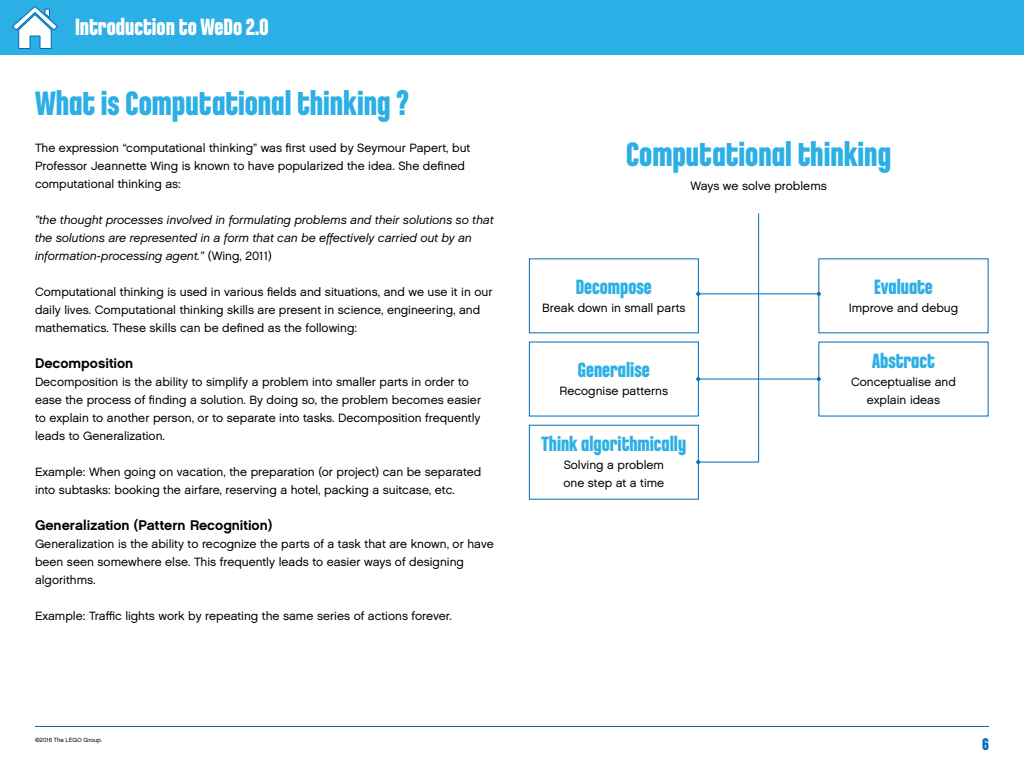
<style>
.page{position:relative;width:1024px;height:768px;background:#fff}
.page>*{position:absolute;margin:0;border:0;box-sizing:border-box;transform-origin:0 0}
.t1{font:700 36px "LEGO Chalet Comprime 80";color:#2cafe5}
.t2{font:700 25px "LEGO Chalet Comprime 80";color:#fff}
.t3{font:700 22px "LEGO Chalet Comprime 80";color:#2cafe5}
.t4{font:700 18px "LEGO Chalet Comprime 80";color:#006cb7}
.t5{font:700 14px "LEGO Chalet 60";color:#000}
.t6{font:12px/18px "LEGO Chalet 60";color:#000}
.t7{font:italic 12px/18px "LEGO Chalet 60";color:#000}
.t8{font:6px "LEGO Chalet 60";color:#000}
.s1{font-style:normal}
</style>
<div class="page">
<div style="left:0;top:0;width:1024px;height:55px;background:#2cafe5"></div>
<hr style="left:35px;top:726px;width:954px;height:2px;background:#006cb7">
<svg style="left:12px;top:6px;width:46px;height:43px"></svg>
<div style="left:529px;top:258px;width:170px;height:75px;border:1px solid #006cb7"></div>
<div style="left:529px;top:342px;width:170px;height:75px;border:1px solid #006cb7"></div>
<div style="left:529px;top:425px;width:170px;height:75px;border:1px solid #006cb7"></div>
<hr style="left:758px;top:213px;width:1px;height:249px;background:#006cb7">
<hr style="left:698px;top:462px;width:61px;height:1px;background:#006cb7">
<svg style="left:696px;top:460px;width:4px;height:4px"></svg>
<hr style="left:698px;top:379px;width:61px;height:1px;background:#006cb7">
<svg style="left:696px;top:377px;width:4px;height:4px"></svg>
<hr style="left:698px;top:293px;width:61px;height:1px;background:#006cb7">
<svg style="left:696px;top:292px;width:4px;height:4px"></svg>
<hr style="left:759px;top:293px;width:60px;height:1px;background:#006cb7">
<svg style="left:817px;top:292px;width:4px;height:4px"></svg>
<hr style="left:759px;top:379px;width:60px;height:1px;background:#006cb7">
<svg style="left:817px;top:377px;width:4px;height:4px"></svg>
<h2 class="t2" style="left:75px;top:12px;width:195px">Introduction to WeDo 2.0</h2>
<h1 class="t1" style="left:35px;top:82px;width:376px">What is Computational thinking ?</h1>
<p class="t6" style="left:35px;top:138px;width:437px">The expression “computational thinking” was first used by Seymour Papert, but<br>Professor Jeannette Wing is known to have popularized the idea. She defined computational thinking as:</p>
<p class="t7" style="left:35px;top:210px;width:460px">”the thought processes involved in formulating problems and their solutions so that the solutions are represented in a form that can be effectively carried out by an information-processing agent.” <span class="s1">(Wing, 2011)</span></p>
<p class="t6" style="left:35px;top:282px;width:459px">Computational thinking is used in various fields and situations, and we use it in our daily lives. Computational thinking skills are present in science, engineering, and mathematics. These skills can be defined as the following:</p>
<p class="t5" style="left:35px;top:354px;width:100px">Decomposition</p>
<p class="t6" style="left:35px;top:372px;width:448px">Decomposition is the ability to simplify a problem into smaller parts in order to ease the process of finding a solution. By doing so, the problem becomes easier to explain to another person, or to separate into tasks. Decomposition frequently leads to Generalization.</p>
<p class="t6" style="left:35px;top:462px;width:448px">Example: When going on vacation, the preparation (or project) can be separated into subtasks: booking the airfare, reserving a hotel, packing a suitcase, etc.</p>
<p class="t5" style="left:35px;top:516px;width:239px">Generalization (Pattern Recognition)</p>
<p class="t6" style="left:35px;top:534px;width:460px">Generalization is the ability to recognize the parts of a task that are known, or have been seen somewhere else. This frequently leads to easier ways of designing algorithms.</p>
<p class="t6" style="left:35px;top:606px;width:418px">Example: Traffic lights work by repeating the same series of actions forever.</p>
<h1 class="t1" style="left:626px;top:133px;width:267px">Computational thinking</h1>
<p class="t6" style="left:690px;top:177px;width:138px">Ways we solve problems</p>
<h3 class="t3" style="left:576px;top:274px;width:78px">Decompose</h3>
<p class="t6" style="left:542px;top:299px;width:145px">Break down in small parts</p>
<h3 class="t3" style="left:578px;top:357px;width:73px">Generalise</h3>
<p class="t6" style="left:560px;top:382px;width:110px">Recognise patterns</p>
<h3 class="t3" style="left:542px;top:431px;width:146px">Think algorithmically</h3>
<p class="t6" style="left:563px;top:456px;width:102px">Solving a problem one step at a time</p>
<h3 class="t3" style="left:874px;top:274px;width:60px">Evaluate</h3>
<p class="t6" style="left:849px;top:299px;width:111px">Improve and debug</p>
<h3 class="t3" style="left:872px;top:348px;width:64px">Abstract</h3>
<p class="t6" style="left:851px;top:373px;width:106px;text-align:center">Conceptualise and explain ideas</p>
<p class="t8" style="left:35px;top:736px;width:69px">©2016 The LEGO Group.</p>
<h3 class="t4" style="left:982px;top:734px;width:8px">6</h3>
</div>
